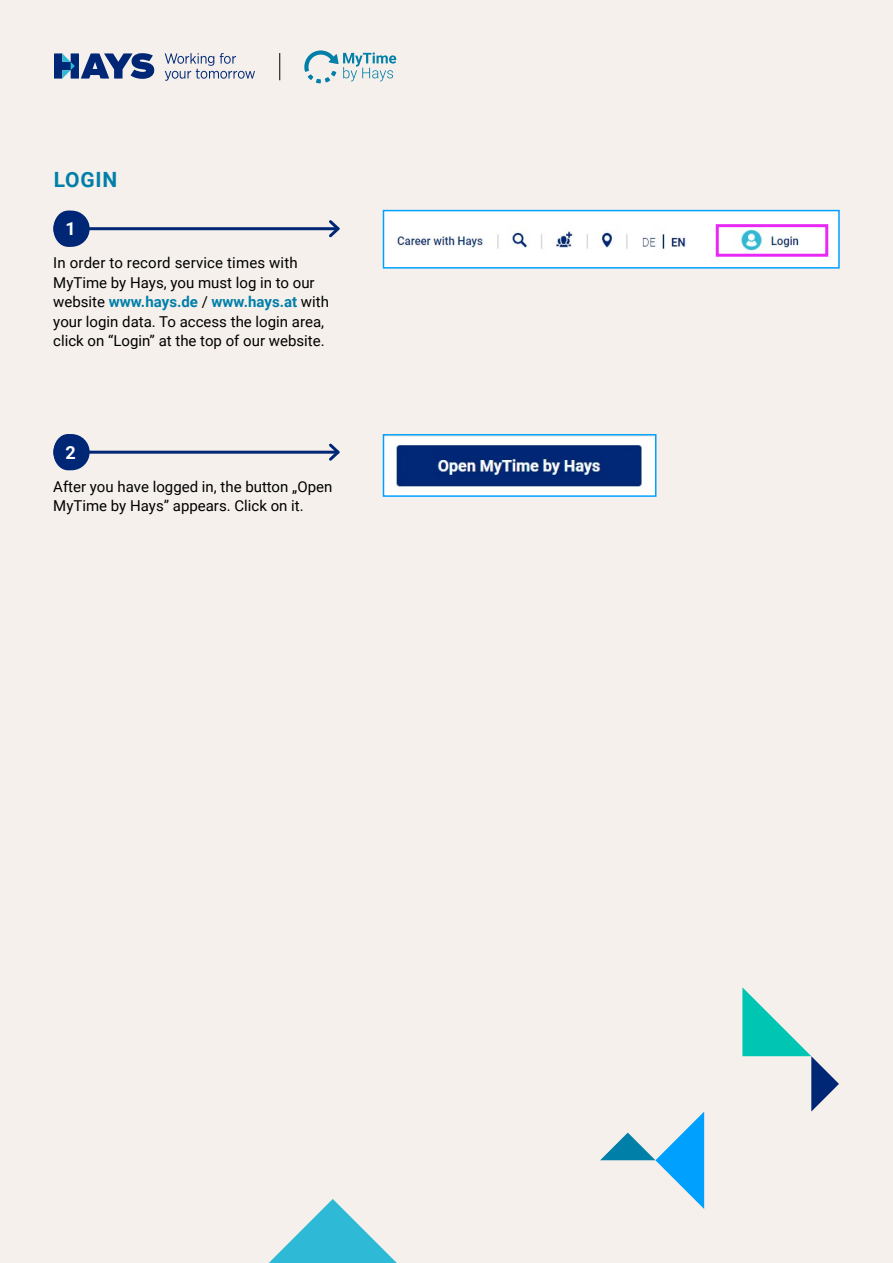
<style>
.page{position:relative;width:893px;height:1263px;background:#f5f0eb}
.page>*{position:absolute;margin:0;border:0;box-sizing:border-box;transform-origin:0 0}
.t1{font:700 21px "Roboto";letter-spacing:.035em;color:#007fa9}
.t2{font:700 18px "Roboto";color:#fff}
.t3{font:15px/19.5px "Roboto";color:#000}
.s1{font-weight:700;color:#007fa9}
</style>
<div class="page">
<svg style="left:165px;top:53px;width:90px;height:28px"></svg>
<svg style="left:54px;top:53px;width:101px;height:26px"></svg>
<svg style="left:279px;top:53px;width:1px;height:27px"></svg>
<svg style="left:304px;top:50px;width:92px;height:33px"></svg>
<svg style="left:53px;top:211px;width:30px;height:36px"></svg>
<svg style="left:53px;top:434px;width:30px;height:36px"></svg>
<div style="left:53px;top:211px;width:37px;height:36px;background:#002776;border-radius:50%"></div>
<div style="left:53px;top:434px;width:37px;height:36px;background:#002776;border-radius:50%"></div>
<hr style="left:82px;top:227px;width:256px;height:3px;background:#002776">
<svg style="left:326px;top:220px;width:14px;height:18px"></svg>
<hr style="left:82px;top:451px;width:256px;height:3px;background:#002776">
<svg style="left:326px;top:443px;width:14px;height:18px"></svg>
<svg style="left:600px;top:1112px;width:104px;height:97px"></svg>
<svg style="left:742px;top:987px;width:97px;height:124px"></svg>
<svg style="left:269px;top:1199px;width:128px;height:64px"></svg>
<div style="left:383px;top:211px;width:456px;height:57px;background:#fff"></div>
<img style="left:397px;top:224px;width:402px;height:33px">
<div style="left:383px;top:210px;width:457px;height:59px;border:2px solid #00a0ff"></div>
<img style="left:386px;top:437px;width:267px;height:57px">
<div style="left:383px;top:434px;width:273px;height:63px;border:2px solid #00a0ff"></div>
<div style="left:716px;top:224px;width:112px;height:33px;border:3px solid #e829f6"></div>
<h1 class="t1" style="left:54px;top:165px;width:65px">LOGIN</h1>
<p class="t2" style="left:65px;top:216px;width:12px">1</p>
<p class="t3" style="left:53px;top:252px;width:277px">In order to record service times with MyTime by Hays, you must log in to our website <span class="s1">www.hays.de</span> / <span class="s1">www.hays.at</span> with your login data. To access the login area, click on “Login” at the top of our website.</p>
<p class="t2" style="left:65px;top:440px;width:12px">2</p>
<p class="t3" style="left:53px;top:476px;width:281px">After you have logged in, the button „Open<br>MyTime by Hays” appears. Click on it.</p>
</div>
